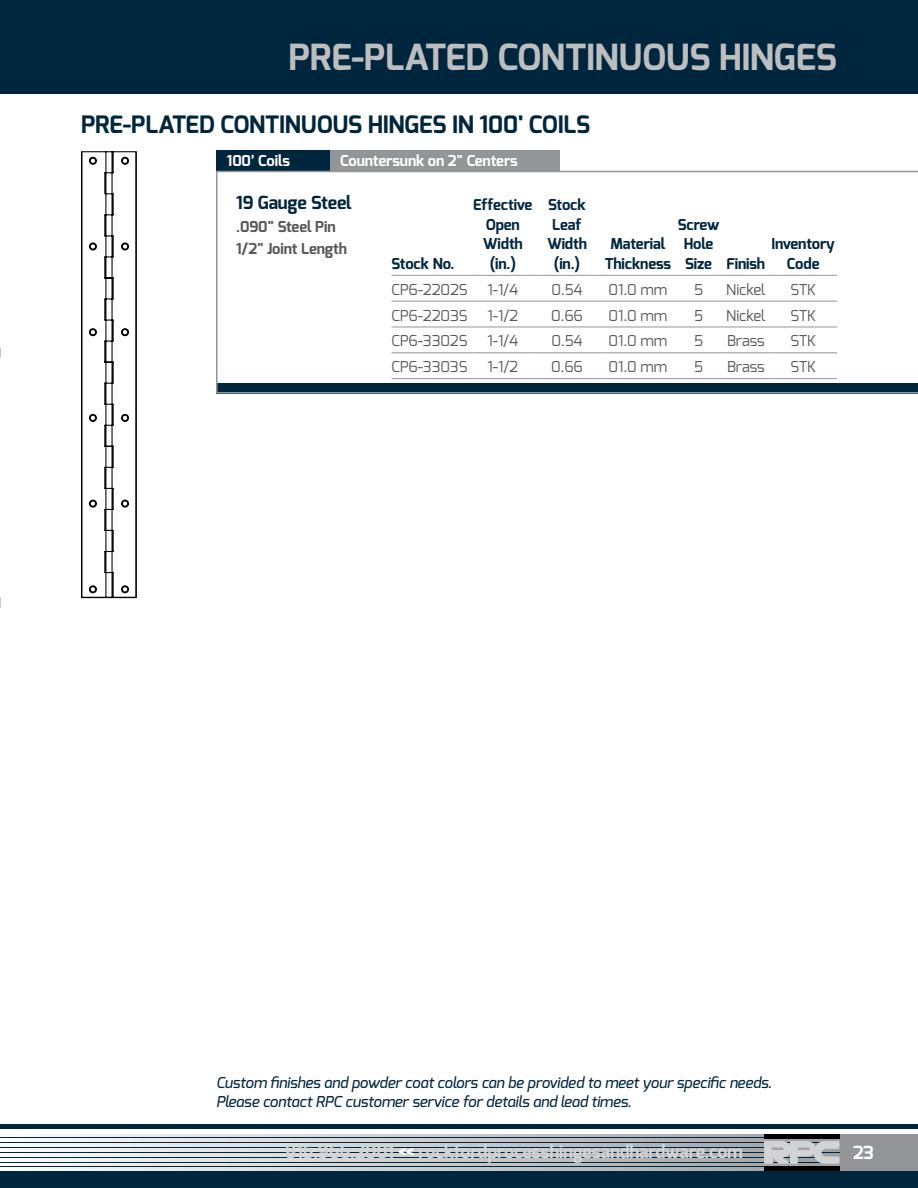
<style>
.page{position:relative;width:918px;height:1188px;background:#fff}
.page>*{position:absolute;margin:0;border:0;box-sizing:border-box;transform-origin:0 0}
.t1{font:700 36px "Exo";letter-spacing:-.01em;color:#bcbec0}
.t2{font:700 24px "Exo";letter-spacing:-.01em;color:#00263e}
.t3{font:700 18px "Exo";letter-spacing:-.01em;color:#d1d3d4}
.t4{font:700 18px "Exo";letter-spacing:-.01em;color:#00263e}
.t5{font:700 18px "Exo";color:#fff}
.t6{font:15px "Exo";letter-spacing:-.01em;color:#58595b}
.t7{font:italic 500 15px/19.5px "Exo";letter-spacing:-.01em;color:#00263e}
.t8{font:700 15px/19.5px "Exo";letter-spacing:-.01em;color:#00263e;text-align:center}
.t9{font:700 15px "Exo";letter-spacing:-.01em;color:#fff}
.t10{font:700 15px/22.5px "Exo";letter-spacing:-.01em;color:#58595b}
.s1{color:#fff}
</style>
<div class="page">
<svg style="left:1px;top:1137px;width:917px;height:51px;background:#2e4c5f"></svg>
<hr style="left:0;top:1134px;width:1px;height:54px;background:#00263e">
<svg style="left:66px;top:1134px;width:698px;height:3px;background:#cccdcf"></svg>
<svg style="left:1px;top:1139px;width:839px;height:3px;background:#cdced0"></svg>
<svg style="left:1px;top:1144px;width:763px;height:2px"></svg>
<svg style="left:1px;top:1149px;width:763px;height:2px"></svg>
<svg style="left:1px;top:1163px;width:839px;height:3px;background:#cdced0"></svg>
<svg style="left:1px;top:1168px;width:763px;height:3px"></svg>
<svg style="left:1px;top:1153px;width:763px;height:3px"></svg>
<svg style="left:1px;top:1158px;width:763px;height:3px"></svg>
<svg style="left:0;top:1134px;width:1px;height:37px"></svg>
<svg style="left:764px;top:1141px;width:76px;height:23px;background:#bcc0c2"></svg>
<div style="left:764px;top:1134px;width:76px;height:5px;background:#000"></div>
<div style="left:764px;top:1166px;width:76px;height:5px;background:#000"></div>
<div style="left:840px;top:1134px;width:78px;height:37px;background:#939598"></div>
<div style="left:0;top:1124px;width:918px;height:5px;background:#00263e"></div>
<div style="left:0;top:0;width:918px;height:94px;background:#00263e"></div>
<svg style="left:88px;top:153px;width:41px;height:443px"></svg>
<div style="left:81px;top:151px;width:56px;height:447px;border:1px solid #000"></div>
<div style="left:216px;top:150px;width:114px;height:21px;background:#00263e"></div>
<div style="left:330px;top:150px;width:230px;height:21px;background:#939598"></div>
<svg style="left:216px;top:171px;width:702px;height:222px"></svg>
<h1 class="t1" style="left:289px;top:34px;width:550px">PRE-PLATED CONTINUOUS HINGES</h1>
<h2 class="t2" style="left:81px;top:108px;width:511px">PRE-PLATED CONTINUOUS HINGES IN 100' COILS</h2>
<p class="t9" style="left:227px;top:151px;width:65px">100’ Coils</p>
<p class="t9" style="left:340px;top:151px;width:179px">Countersunk on 2" Centers</p>
<p class="t4" style="left:236px;top:191px;width:117px">19 Gauge Steel</p>
<p class="t10" style="left:236px;top:215px;width:112px">.090" Steel Pin<br>1/2" Joint Length</p>
<p class="t8" style="left:392px;top:254px;width:64px">Stock No.</p>
<p class="t8" style="left:473px;top:195px;width:61px">Effective<br>Open<br>Width (in.)</p>
<p class="t8" style="left:547px;top:195px;width:41px">Stock<br>Leaf<br>Width (in.)</p>
<p class="t8" style="left:684px;top:215px;width:83px;text-align:left;text-indent:-6px">Screw<br>Hole<br>Size Finish</p>
<p class="t8" style="left:605px;top:234px;width:68px">Material<br>Thickness</p>
<p class="t8" style="left:772px;top:234px;width:65px">Inventory<br>Code</p>
<p class="t6" style="left:392px;top:280px;width:78px">CP6-2202S</p>
<p class="t6" style="left:488px;top:280px;width:32px">1-1/4</p>
<p class="t6" style="left:551px;top:280px;width:33px">0.54</p>
<p class="t6" style="left:609px;top:280px;width:60px">01.0 mm</p>
<p class="t6" style="left:694px;top:280px;width:11px">5</p>
<p class="t6" style="left:726px;top:280px;width:41px">Nickel</p>
<p class="t6" style="left:790px;top:280px;width:27px">STK</p>
<p class="t6" style="left:392px;top:305px;width:78px">CP6-2203S</p>
<p class="t6" style="left:488px;top:305px;width:32px">1-1/2</p>
<p class="t6" style="left:551px;top:305px;width:33px">0.66</p>
<p class="t6" style="left:609px;top:305px;width:60px">01.0 mm</p>
<p class="t6" style="left:694px;top:305px;width:11px">5</p>
<p class="t6" style="left:726px;top:305px;width:41px">Nickel</p>
<p class="t6" style="left:790px;top:305px;width:27px">STK</p>
<p class="t6" style="left:392px;top:331px;width:78px">CP6-3302S</p>
<p class="t6" style="left:488px;top:331px;width:32px">1-1/4</p>
<p class="t6" style="left:551px;top:331px;width:33px">0.54</p>
<p class="t6" style="left:609px;top:331px;width:60px">01.0 mm</p>
<p class="t6" style="left:694px;top:331px;width:11px">5</p>
<p class="t6" style="left:727px;top:331px;width:39px">Brass</p>
<p class="t6" style="left:790px;top:331px;width:27px">STK</p>
<p class="t6" style="left:392px;top:357px;width:77px">CP6-3303S</p>
<p class="t6" style="left:488px;top:357px;width:32px">1-1/2</p>
<p class="t6" style="left:551px;top:357px;width:33px">0.66</p>
<p class="t6" style="left:609px;top:357px;width:60px">01.0 mm</p>
<p class="t6" style="left:694px;top:357px;width:11px">5</p>
<p class="t6" style="left:727px;top:357px;width:39px">Brass</p>
<p class="t6" style="left:790px;top:357px;width:27px">STK</p>
<p class="t7" style="left:216px;top:1072px;width:557px">Custom finishes and powder coat colors can be provided to meet your specific needs.<br>Please contact RPC customer service for details and lead times.</p>
<p class="t3" style="left:285px;top:1140px;width:459px">815.966.2001 <span class="s1">&lt;&lt;</span> rockfordprocesshingesandhardware.com</p>
<p class="t5" style="left:853px;top:1141px;width:22px">23</p>
</div>
